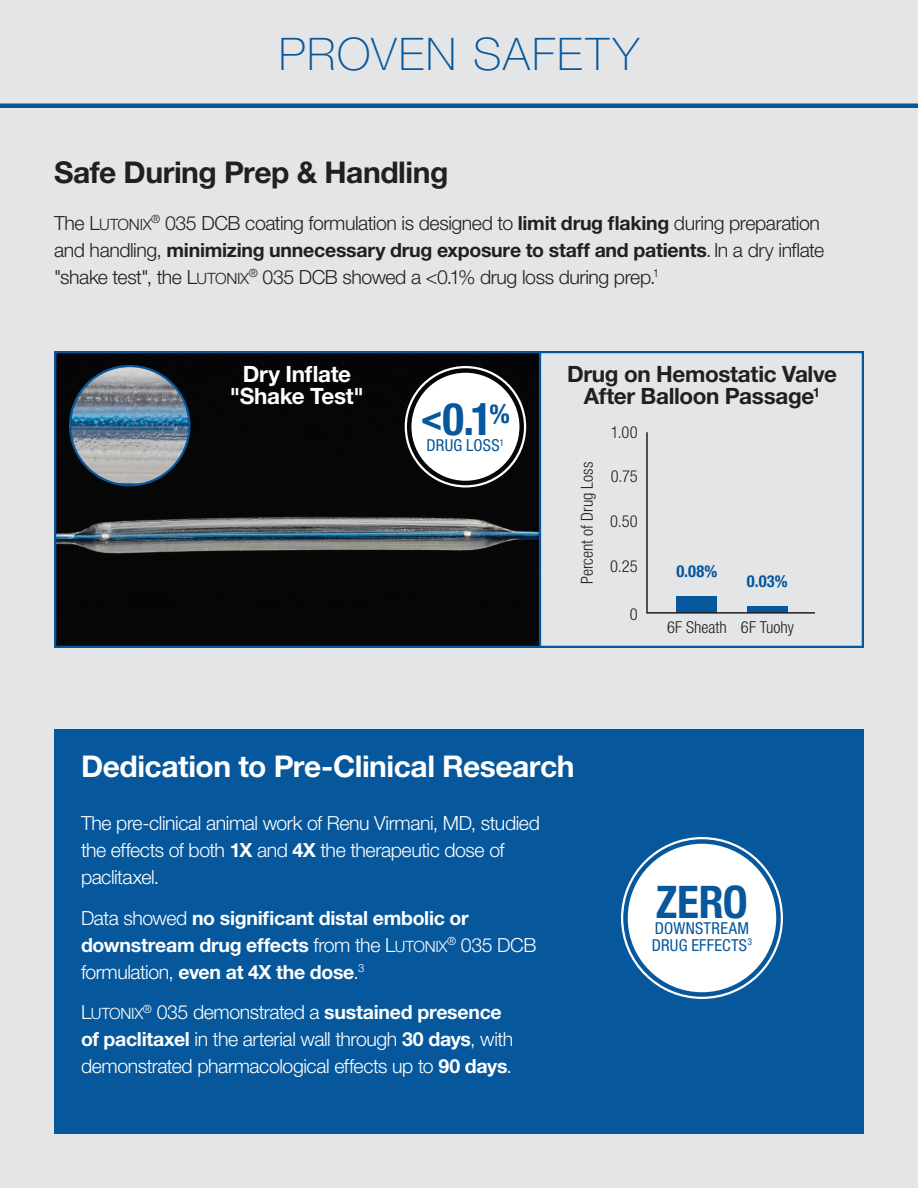
<style>
.page{position:relative;width:918px;height:1188px;background:#e4e5e7}
.page>*{position:absolute;margin:0;border:0;box-sizing:border-box;transform-origin:0 0}
.t1{font:100 45px "Helvetica Neue LT Pro";letter-spacing:.04em;color:#06579c}
.t2{font:700 condensed 45px "Helvetica Neue LT Pro";color:#06579c}
.t3{font:700 30px "Helvetica Neue LT Pro";letter-spacing:-.015em;color:#fff}
.t4{font:700 30px "Helvetica Neue LT Pro";letter-spacing:-.015em;color:#231f20}
.t5{font:700 22.5px "Helvetica Neue LT Pro";letter-spacing:-.015em;color:#231f20}
.t6{font:700 22.5px "Helvetica Neue LT Pro";letter-spacing:-.015em;color:#fff}
.t7{font:300 19.5px/27px "Helvetica Neue LT Pro";letter-spacing:-.02em;color:#fff}
.t8{font:300 19.5px/27px "Helvetica Neue LT Pro";letter-spacing:-.02em;color:#231f20}
.t9{font:700 19.5px/27px "Helvetica Neue LT Pro";letter-spacing:-.015em;color:#fff}
.t10{font:300 condensed 16.5px "Helvetica Neue LT Pro";color:#231f20}
.t11{font:condensed 16.5px/16.5px "Helvetica Neue LT Pro";letter-spacing:.015em;color:#06579c}
.t12{font:700 condensed 16.5px "Helvetica Neue LT Pro";color:#06579c}
.s1{font-size:15.6px}
.s2{font-weight:700}
.s3{font-size:36px}
.s4{font-weight:300}
.s5{font-weight:300;font-size:15.6px}
</style>
<div class="page">
<hr style="left:0;top:104px;width:918px;height:4px;background:#06579c">
<img style="left:57px;top:354px;width:482px;height:291px">
<img style="left:70px;top:366px;width:119px;height:119px;border-radius:60px">
<div style="left:69px;top:365px;width:121px;height:121px;border:2px solid #06579c;border-radius:50%"></div>
<svg style="left:646px;top:432px;width:169px;height:182px"></svg>
<hr style="left:539px;top:351px;width:2px;height:297px;background:#06579c">
<div style="left:54px;top:351px;width:810px;height:297px;border:2px solid #06579c"></div>
<div style="left:54px;top:729px;width:810px;height:405px;background:#06579c"></div>
<div style="left:628px;top:844px;width:148px;height:148px;background:#fff;border-radius:50%"></div>
<div style="left:411px;top:373px;width:108px;height:108px;background:#fff;border-radius:50%"></div>
<div style="left:405px;top:366px;width:121px;height:122px;border:2px solid #fff;border-radius:50%"></div>
<p class="t1" style="left:279px;top:27px;width:362px">PROVEN SAFETY</p>
<p class="t4" style="left:54px;top:154px;width:396px">Safe During Prep &amp; Handling</p>
<p class="t8" style="left:54px;top:209px;width:772px">The L<span class="s1">UTONIX</span><sup>®</sup> 035 DCB coating formulation is designed to <span class="s2">limit drug flaking</span> during preparation and handling, <span class="s2">minimizing unnecessary drug exposure to staff and patients</span>.In a dry inflate "shake test", the L<span class="s1">UTONIX</span><sup>®</sup> 035 DCB showed a &lt;0.1% drug loss during prep.<sup>1</sup></p>
<p class="t6" style="left:243px;top:359px;width:110px">Dry Inflate</p>
<p class="t6" style="left:230px;top:382px;width:136px">"Shake Test"</p>
<p class="t2" style="left:421px;top:392px;width:90px"><span class="s3">&lt;</span>0.1<sup>%</sup></p>
<p class="t11" style="left:427px;top:437px;width:79px">DRUG LOSS<sup>1</sup></p>
<p class="t5" style="left:567px;top:359px;width:271px">Drug on Hemostatic Valve</p>
<p class="t5" style="left:584px;top:382px;width:238px">After Balloon Passage<sup>1</sup></p>
<p class="t10" style="left:577px;top:584px;width:124px;rotate:-90deg">Percent of Drug Loss</p>
<p class="t10" style="left:611px;top:423px;width:28px">1.00</p>
<p class="t10" style="left:611px;top:466px;width:28px">0.75</p>
<p class="t10" style="left:610px;top:512px;width:29px">0.50</p>
<p class="t10" style="left:610px;top:557px;width:29px">0.25</p>
<p class="t10" style="left:630px;top:605px;width:9px">0</p>
<p class="t12" style="left:676px;top:561px;width:42px">0.08%</p>
<p class="t12" style="left:747px;top:572px;width:42px">0.03%</p>
<p class="t10" style="left:667px;top:618px;width:61px">6F Sheath</p>
<p class="t10" style="left:741px;top:618px;width:55px">6F Tuohy</p>
<p class="t3" style="left:81px;top:748px;width:495px">Dedication to Pre-Clinical Research</p>
<p class="t7" style="left:81px;top:810px;width:460px">The pre-clinical animal work of Renu Virmani, MD, studied the effects of both <span class="s2">1X</span> and <span class="s2">4X</span> the therapeutic dose of paclitaxel.</p>
<p class="t9" style="left:81px;top:904px;width:457px"><span class="s4">Data showed</span> no significant distal embolic or downstream drug effects <span class="s4">from the L</span><span class="s5">UTONIX</span><sup>®</sup> <span class="s4">035 DCB formulation,</span> even at 4X the dose<span class="s4">.</span><sup>3</sup></p>
<p class="t7" style="left:81px;top:999px;width:434px">L<span class="s1">UTONIX</span><sup>®</sup> 035 demonstrated a <span class="s2">sustained presence of paclitaxel</span> in the arterial wall through <span class="s2">30 days</span>, with demonstrated pharmacological effects up to <span class="s2">90 days</span>.</p>
<p class="t2" style="left:656px;top:875px;width:93px">ZERO</p>
<p class="t11" style="left:652px;top:920px;width:102px">DOWNSTREAM<br>DRUG EFFECTS<sup>3</sup></p>
</div>
